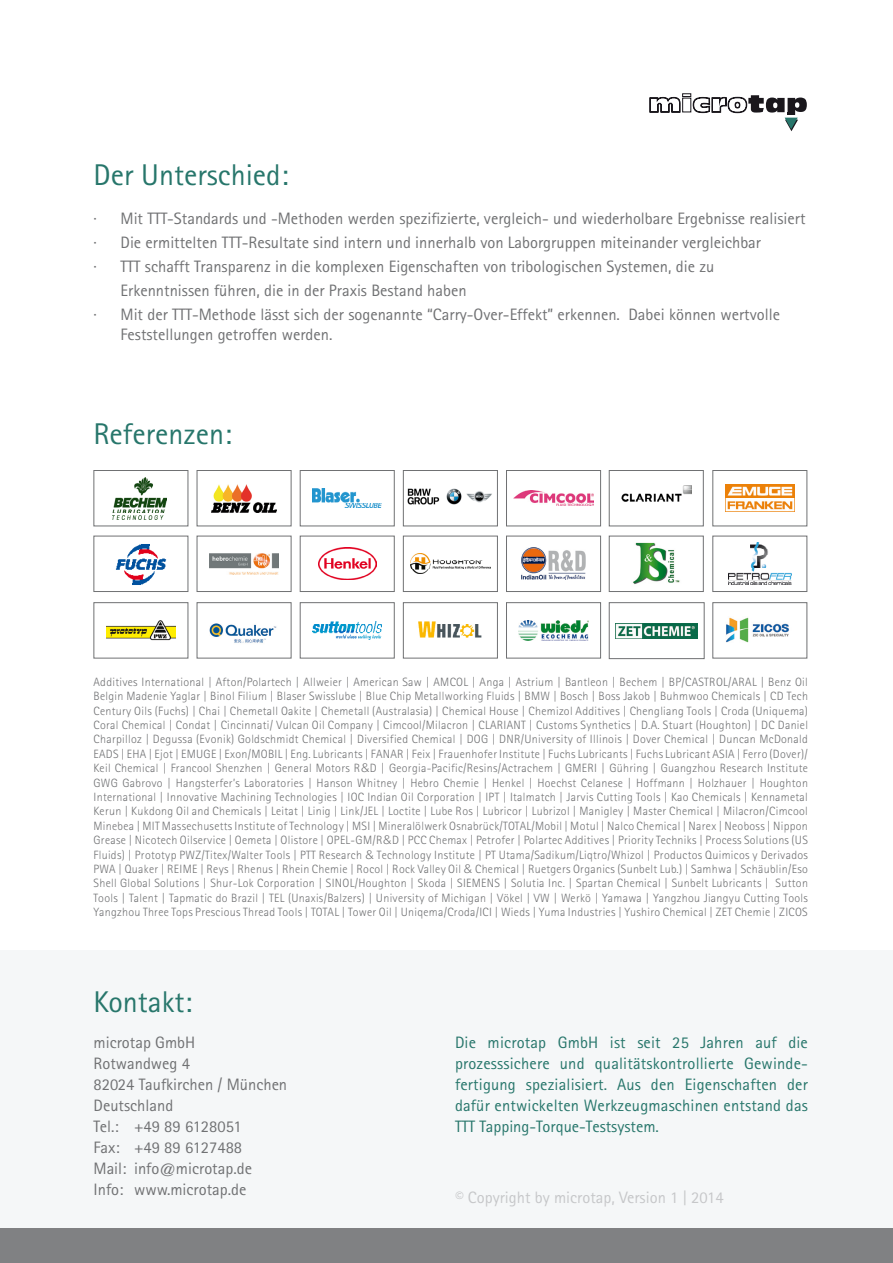
<style>
.page{position:relative;width:893px;height:1263px;background:#fff}
.page>*{position:absolute;margin:0;border:0;box-sizing:border-box;transform-origin:0 0}
.t1{font:30px "Rotis Sans Serif";color:#27766b}
.t2{font:16.5px/21px "Rotis Sans Serif";color:#707173}
.t3{font:16.5px/21px "Rotis Sans Serif";color:#27766b;text-align:justify}
.t4{font:16.5px "Rotis Sans Serif";color:#c6c7c9}
.t5{font:300 12px/14.4px "Rotis Sans Serif";letter-spacing:.025em;color:#707173;text-align:justify}
.s1{font-family:"Flama"}
</style>
<div class="page">
<div style="left:0;top:950px;width:893px;height:313px;background:#f5f7f8"></div>
<div style="left:0;top:1229px;width:893px;height:34px;background:#808183"></div>
<img style="left:319px;top:547px;width:58px;height:33px">
<div style="left:300px;top:536px;width:95px;height:56px;border:1px solid #707173"></div>
<img style="left:312px;top:489px;width:70px;height:18px">
<div style="left:300px;top:470px;width:95px;height:56px;border:1px solid #707173"></div>
<img style="left:312px;top:622px;width:70px;height:17px">
<div style="left:300px;top:602px;width:95px;height:56px;border:1px solid #707173"></div>
<img style="left:113px;top:477px;width:53px;height:42px">
<div style="left:94px;top:470px;width:94px;height:56px;border:1px solid #707173"></div>
<img style="left:106px;top:620px;width:70px;height:21px">
<div style="left:94px;top:602px;width:94px;height:56px;border:1px solid #707173"></div>
<img style="left:115px;top:544px;width:52px;height:41px">
<div style="left:94px;top:536px;width:94px;height:56px;border:1px solid #707173"></div>
<img style="left:513px;top:491px;width:81px;height:15px">
<div style="left:506px;top:470px;width:95px;height:56px;border:1px solid #707173"></div>
<img style="left:519px;top:620px;width:69px;height:20px">
<div style="left:506px;top:602px;width:95px;height:56px;border:1px solid #707173"></div>
<img style="left:521px;top:548px;width:65px;height:31px">
<div style="left:506px;top:536px;width:95px;height:56px;border:1px solid #707173"></div>
<img style="left:408px;top:489px;width:84px;height:16px">
<div style="left:403px;top:470px;width:95px;height:56px;border:1px solid #707173"></div>
<img style="left:418px;top:621px;width:64px;height:17px">
<div style="left:403px;top:602px;width:95px;height:56px;border:1px solid #707173"></div>
<img style="left:411px;top:554px;width:79px;height:20px">
<div style="left:403px;top:536px;width:95px;height:56px;border:1px solid #707173"></div>
<img style="left:728px;top:543px;width:64px;height:42px">
<div style="left:712px;top:536px;width:95px;height:56px;border:1px solid #707173"></div>
<img style="left:725px;top:485px;width:70px;height:27px">
<div style="left:712px;top:470px;width:95px;height:56px;border:1px solid #707173"></div>
<img style="left:726px;top:617px;width:63px;height:26px">
<div style="left:712px;top:602px;width:95px;height:56px;border:1px solid #707173"></div>
<img style="left:615px;top:623px;width:83px;height:15px">
<div style="left:609px;top:602px;width:95px;height:57px;border:1px solid #707173"></div>
<img style="left:621px;top:485px;width:71px;height:17px">
<div style="left:609px;top:470px;width:95px;height:56px;border:1px solid #707173"></div>
<img style="left:633px;top:542px;width:47px;height:42px">
<div style="left:609px;top:536px;width:95px;height:56px;border:1px solid #707173"></div>
<img style="left:211px;top:484px;width:66px;height:28px">
<div style="left:197px;top:470px;width:94px;height:56px;border:1px solid #707173"></div>
<img style="left:209px;top:553px;width:70px;height:21px">
<div style="left:197px;top:536px;width:94px;height:56px;border:1px solid #707173"></div>
<img style="left:209px;top:623px;width:68px;height:20px">
<div style="left:197px;top:602px;width:94px;height:56px;border:1px solid #707173"></div>
<svg style="left:649px;top:93px;width:158px;height:38px"></svg>
<h1 class="t1" style="left:94px;top:157px;width:196px">Der Unterschied:</h1>
<h2 class="t2" style="left:94px;top:208px;width:714px">· Mit TTT-Standards und -Methoden werden spezifizierte, vergleich- und wiederholbare Ergebnisse realisiert</h2>
<h2 class="t2" style="left:94px;top:232px;width:669px">· Die ermittelten TTT-Resultate sind intern und innerhalb von Laborgruppen miteinander vergleichbar</h2>
<h2 class="t2" style="left:94px;top:256px;width:622px">· TTT schafft Transparenz in die komplexen Eigenschaften von tribologischen Systemen, die zu</h2>
<h2 class="t2" style="left:121px;top:280px;width:348px">Erkenntnissen führen, die in der Praxis Bestand haben</h2>
<h2 class="t2" style="left:94px;top:304px;width:688px">· Mit der TTT-Methode lässt sich der sogenannte “Carry-Over-Effekt” erkennen. Dabei können wertvolle</h2>
<h2 class="t2" style="left:121px;top:323px;width:213px">Feststellungen getroffen werden.</h2>
<h1 class="t1" style="left:94px;top:416px;width:140px">Referenzen:</h1>
<p class="t5" style="left:94px;top:675px;width:716px">Additives International | Afton/Polartech | Allweier | American Saw | AMCOL | Anga | Astrium | Bantleon | Bechem | BP/CASTROL/ARAL | Benz Oil Belgin Madenie Yaglar | Binol Filium | Blaser Swisslube | Blue Chip Metallworking Fluids | BMW | Bosch | Boss Jakob | Buhmwoo Chemicals | CD Tech Century Oils (Fuchs) | Chai | Chemetall Oakite | Chemetall (Australasia) | Chemical House | Chemizol Additives | Chengliang Tools | Croda (Uniquema)<br>Coral Chemical | Condat | Cincinnati/ Vulcan Oil Company | Cimcool/Milacron | CLARIANT | Customs Synthetics | D.A. Stuart (Houghton) | DC Daniel Charpilloz | Degussa (Evonik) Goldschmidt Chemical | Diversified Chemical | DOG | DNR/University of Illinois | Dover Chemical | Duncan McDonald EADS | EHA | Ejot | EMUGE | Exon/MOBIL | Eng. Lubricants | FANAR | Feix | Frauenhofer Institute | Fuchs Lubricants | Fuchs Lubricant ASIA | Ferro (Dover)/ Keil Chemical | Francool Shenzhen | General Motors R<span class="s1">&amp;</span>D | Georgia-Pacific/Resins/Actrachem | GMERI | Gühring | Guangzhou Research Institute GWG Gabrovo | Hangsterfer’s Laboratories | Hanson Whitney | Hebro Chemie | Henkel | Hoechst Celanese | Hoffmann | Holzhauer | Houghton International | Innovative Machining Technologies | IOC Indian Oil Corporation | IPT | Italmatch | Jarvis Cutting Tools | Kao Chemicals | Kennametal Kerun | Kukdong Oil and Chemicals | Leitat | Linig | Link/JEL | Loctite | Lube Ros | Lubricor | Lubrizol | Manigley | Master Chemical | Milacron/Cimcool Minebea | MIT Massechusetts Institute of Technology | MSI | Mineralölwerk Osnabrück/TOTAL/Mobil | Motul | Nalco Chemical | Narex | Neoboss | Nippon Grease | Nicotech Oilservice | Oemeta | Olistore | OPEL-GM/R<span class="s1">&amp;</span>D | PCC Chemax | Petrofer | Polartec Additives | Priority Techniks | Process Solutions (US Fluids) | Prototyp PWZ/Titex/Walter Tools | PTT Research <span class="s1">&amp;</span> Technology Institute | PT Utama/Sadikum/Liqtro/Whizol | Productos Quimicos y Derivados PWA | Quaker | REIME | Reys | Rhenus | Rhein Chemie | Rocol | Rock Valley Oil <span class="s1">&amp;</span> Chemical | Ruetgers Organics (Sunbelt Lub.) | Samhwa | Schäublin/Eso Shell Global Solutions | Shur-Lok Corporation | SINOL/Houghton | Skoda | SIEMENS | Solutia Inc. | Spartan Chemical | Sunbelt Lubricants | Sutton Tools | Talent | Tapmatic do Brazil | TEL (Unaxis/Balzers) | University of Michigan | Vökel | VW | Werkö | Yamawa | Yangzhou Jiangyu Cutting Tools Yangzhou Three Tops Prescious Thread Tools | TOTAL | Tower Oil | Uniqema/Croda/ICI | Wieds | Yuma Industries | Yushiro Chemical | ZET Chemie | ZICOS</p>
<h1 class="t1" style="left:94px;top:984px;width:100px">Kontakt:</h1>
<h2 class="t2" style="left:94px;top:1032px;width:195px">microtap GmbH<br>Rotwandweg 4<br>82024 Taufkirchen / München<br>Deutschland<br>Tel.: +49 89 6128051<br>Fax: +49 89 6127488<br>Mail: info@microtap.de<br>Info: www.microtap.de</h2>
<p class="t3" style="left:455px;top:1032px;width:354px">Die microtap GmbH ist seit 25 Jahren auf die prozesssichere und qualitätskontrollierte Gewinde&shy;fertigung spezialisiert. Aus den Eigenschaften der dafür entwickelten Werkzeugmaschinen entstand das TTT Tapping-Torque-Testsystem.</p>
<h2 class="t4" style="left:455px;top:1188px;width:270px">© Copyright by microtap, Version 1 | 2014</h2>
</div>
